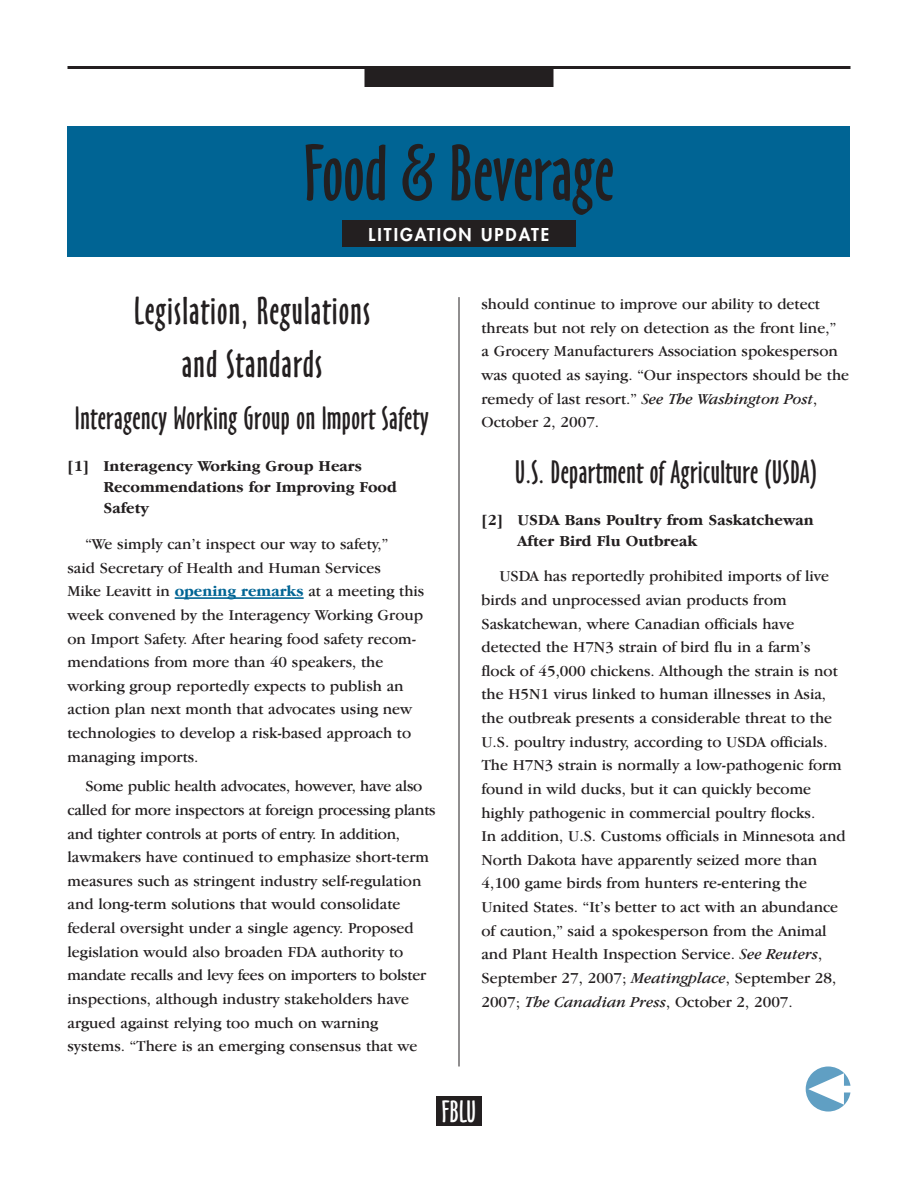
<style>
.page{position:relative;width:918px;height:1188px;background:#fff}
.page>*{position:absolute;margin:0;border:0;box-sizing:border-box;transform-origin:0 0}
.t1{font:73.5px "Oz Handicraft BT";color:#231f20}
.t2{font:36px/52.5px "Oz Handicraft BT";letter-spacing:.03em;color:#231f20;text-align:center}
.t3{font:30px "Oz Handicraft BT";letter-spacing:.015em;color:#231f20}
.t4{font:28.5px "Oz Handicraft BT";color:#fff}
.t5{font:800 17.25px "Futura Std";letter-spacing:.115em;color:#fff}
.t6{font:15.75px/23.7px "Garamond IT Cby BT";color:#231f20}
.t7{font:700 15.75px/21px "Garamond IT Cby BT";color:#231f20}
.s1{font-weight:700;color:#006494}
.s2{font-style:italic}
</style>
<div class="page">
<hr style="left:68px;top:66px;width:782px;height:3px;background:#231f20">
<div style="left:364px;top:69px;width:190px;height:18px;background:#231f20"></div>
<hr style="left:459px;top:297px;width:1px;height:770px;background:#231f20">
<div style="left:436px;top:1096px;width:46px;height:30px;background:#231f20"></div>
<svg style="left:806px;top:1066px;width:44px;height:46px"></svg>
<div style="left:68px;top:126px;width:782px;height:131px;background:#006494"></div>
<div style="left:342px;top:220px;width:234px;height:27px;background:#231f20"></div>
<hr style="left:175px;top:597px;width:129px;height:2px;background:#006494">
<h1 class="t1" style="left:304px;top:132px;width:312px">Food &amp; Beverage</h1>
<p class="t5" style="left:369px;top:226px;width:182px">LITIGATION UPDATE</p>
<h2 class="t2" style="left:134px;top:286px;width:238px">Legislation, Regulations and Standards</h2>
<h3 class="t3" style="left:75px;top:402px;width:355px">Interagency Working Group on Import Safety</h3>
<p class="t7" style="left:103px;top:456px;width:295px;text-indent:-36px">[1] Interagency Working Group Hears<br>Recommendations for Improving Food<br>Safety</p>
<p class="t6" style="left:67px;top:532px;width:358px;text-indent:18px">“We simply can’t inspect our way to safety,”<br>said Secretary of Health and Human Services<br>Mike Leavitt in <span class="s1">opening remarks</span> at a meeting this week convened by the Interagency Working Group on Import Safety. After hearing food safety recom&shy;mendations from more than 40 speakers, the working group reportedly expects to publish an action plan next month that advocates using new technologies to develop a risk-based approach to managing imports.</p>
<p class="t6" style="left:67px;top:774px;width:370px;text-indent:18px">Some public health advocates, however, have also called for more inspectors at foreign processing plants and tighter controls at ports of entry. In addition, lawmakers have continued to emphasize short-term measures such as stringent industry self-regulation and long-term solutions that would consolidate federal oversight under a single agency. Proposed legislation would also broaden FDA authority to mandate recalls and levy fees on importers to bolster inspections, although industry stakeholders have argued against relying too much on warning systems. “There is an emerging consensus that we</p>
<p class="t6" style="left:481px;top:292px;width:369px">should continue to improve our ability to detect threats but not rely on detection as the front line,”<br>a Grocery Manufacturers Association spokesperson was quoted as saying. “Our inspectors should be the remedy of last resort.” <span class="s2">See The Washington Post</span>, October 2, 2007.</p>
<h3 class="t3" style="left:515px;top:455px;width:303px">U.S. Department of Agriculture (USDA)</h3>
<p class="t7" style="left:517px;top:509px;width:298px;text-indent:-36px">[2] USDA Bans Poultry from Saskatchewan<br>After Bird Flu Outbreak</p>
<p class="t6" style="left:481px;top:564px;width:366px;text-indent:18px">USDA has reportedly prohibited imports of live birds and unprocessed avian products from Saskatchewan, where Canadian officials have detected the H7N3 strain of bird flu in a farm’s flock of 45,000 chickens. Although the strain is not the H5N1 virus linked to human illnesses in Asia, the outbreak presents a considerable threat to the U.S. poultry industry, according to USDA officials.<br>The H7N3 strain is normally a low-pathogenic form found in wild ducks, but it can quickly become highly pathogenic in commercial poultry flocks.<br>In addition, U.S. Customs officials in Minnesota and North Dakota have apparently seized more than 4,100 game birds from hunters re-entering the United States. “It’s better to act with an abundance of caution,” said a spokesperson from the Animal and Plant Health Inspection Service. <span class="s2">See Reuters</span>, September 27, 2007; <span class="s2">Meatingplace</span>, September 28, 2007; <span class="s2">The Canadian Press</span>, October 2, 2007.</p>
<h3 class="t4" style="left:442px;top:1095px;width:36px">FBLU</h3>
</div>
